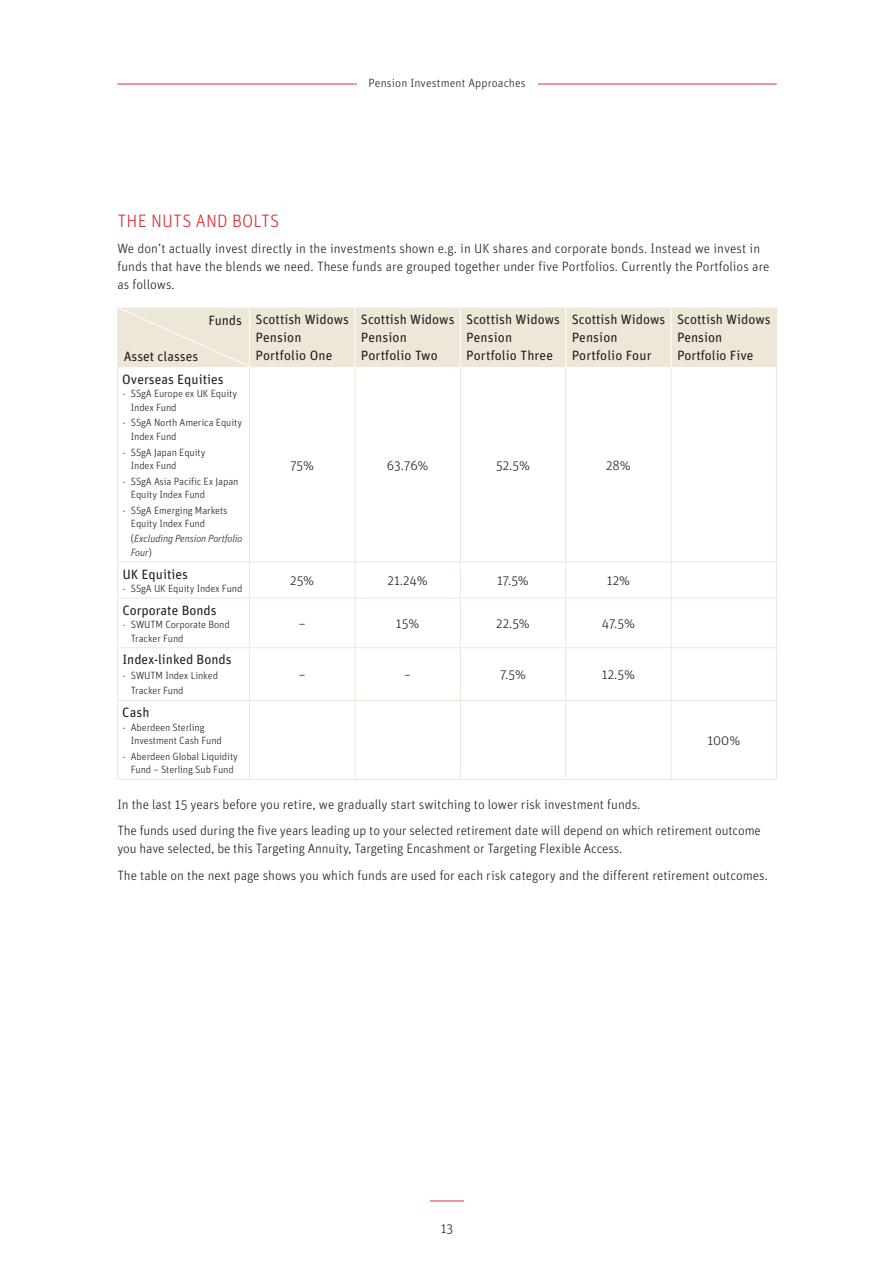
<style>
.page{position:relative;width:893px;height:1266px;background:#fff}
.page>*{position:absolute;margin:0;border:0;box-sizing:border-box;transform-origin:0 0}
.t1{font:300 18px "Unit Rounded Pro";letter-spacing:.01em;color:#d73039}
.t2{font:300 13.5px/26.5px "Unit Rounded Pro";color:#231f20}
.t3{font:13.5px/18px "Unit Rounded Pro";color:#231f20}
.t4{font:300 12px "Unit Rounded Pro";letter-spacing:.01em;color:#231f20}
.t5{font:300 10.5px/13.5px "Unit Rounded Pro";letter-spacing:-.01em;color:#231f20}
.t6{font:italic 300 10.5px/13.5px "Unit Pro";letter-spacing:-.01em;color:#231f20}
.s1{font-family:"Unit Rounded Pro";font-style:normal}
</style>
<div class="page">
<hr style="left:117px;top:84px;width:659px;height:1px;background:#d73039">
<div style="left:357px;top:78px;width:180px;height:13px;background:#fff"></div>
<hr style="left:430px;top:1201px;width:34px;height:1px;background:#d73039">
<hr style="left:776px;top:307px;width:1px;height:60px;background:#eee7d8">
<hr style="left:117px;top:367px;width:1px;height:194px;background:#eee7d8">
<hr style="left:249px;top:367px;width:1px;height:194px;background:#eee7d8">
<hr style="left:354px;top:367px;width:1px;height:194px;background:#eee7d8">
<hr style="left:460px;top:367px;width:1px;height:194px;background:#eee7d8">
<hr style="left:565px;top:367px;width:1px;height:194px;background:#eee7d8">
<hr style="left:670px;top:367px;width:1px;height:194px;background:#eee7d8">
<hr style="left:776px;top:367px;width:1px;height:194px;background:#eee7d8">
<hr style="left:117px;top:561px;width:132px;height:1px;background:#eee7d8">
<hr style="left:117px;top:562px;width:1px;height:36px;background:#eee7d8">
<hr style="left:249px;top:561px;width:106px;height:1px;background:#eee7d8">
<hr style="left:249px;top:562px;width:1px;height:36px;background:#eee7d8">
<hr style="left:355px;top:561px;width:105px;height:1px;background:#eee7d8">
<hr style="left:354px;top:562px;width:1px;height:36px;background:#eee7d8">
<hr style="left:460px;top:561px;width:106px;height:1px;background:#eee7d8">
<hr style="left:460px;top:562px;width:1px;height:36px;background:#eee7d8">
<hr style="left:566px;top:561px;width:105px;height:1px;background:#eee7d8">
<hr style="left:565px;top:562px;width:1px;height:36px;background:#eee7d8">
<hr style="left:671px;top:561px;width:106px;height:1px;background:#eee7d8">
<hr style="left:670px;top:562px;width:1px;height:36px;background:#eee7d8">
<hr style="left:776px;top:562px;width:1px;height:36px;background:#eee7d8">
<hr style="left:117px;top:598px;width:132px;height:1px;background:#eee7d8">
<hr style="left:117px;top:598px;width:1px;height:49px;background:#eee7d8">
<hr style="left:249px;top:598px;width:106px;height:1px;background:#eee7d8">
<hr style="left:249px;top:598px;width:1px;height:49px;background:#eee7d8">
<hr style="left:355px;top:598px;width:105px;height:1px;background:#eee7d8">
<hr style="left:354px;top:598px;width:1px;height:49px;background:#eee7d8">
<hr style="left:460px;top:598px;width:106px;height:1px;background:#eee7d8">
<hr style="left:460px;top:598px;width:1px;height:49px;background:#eee7d8">
<hr style="left:566px;top:598px;width:105px;height:1px;background:#eee7d8">
<hr style="left:565px;top:598px;width:1px;height:49px;background:#eee7d8">
<hr style="left:671px;top:598px;width:106px;height:1px;background:#eee7d8">
<hr style="left:670px;top:598px;width:1px;height:49px;background:#eee7d8">
<hr style="left:776px;top:598px;width:1px;height:49px;background:#eee7d8">
<hr style="left:117px;top:647px;width:132px;height:1px;background:#eee7d8">
<hr style="left:117px;top:648px;width:1px;height:52px;background:#eee7d8">
<hr style="left:249px;top:647px;width:106px;height:1px;background:#eee7d8">
<hr style="left:249px;top:648px;width:1px;height:52px;background:#eee7d8">
<hr style="left:355px;top:647px;width:105px;height:1px;background:#eee7d8">
<hr style="left:354px;top:648px;width:1px;height:52px;background:#eee7d8">
<hr style="left:460px;top:647px;width:106px;height:1px;background:#eee7d8">
<hr style="left:460px;top:648px;width:1px;height:52px;background:#eee7d8">
<hr style="left:566px;top:647px;width:105px;height:1px;background:#eee7d8">
<hr style="left:565px;top:648px;width:1px;height:52px;background:#eee7d8">
<hr style="left:671px;top:647px;width:106px;height:1px;background:#eee7d8">
<hr style="left:670px;top:648px;width:1px;height:52px;background:#eee7d8">
<hr style="left:776px;top:648px;width:1px;height:52px;background:#eee7d8">
<hr style="left:117px;top:700px;width:132px;height:1px;background:#eee7d8">
<hr style="left:117px;top:701px;width:1px;height:78px;background:#eee7d8">
<hr style="left:249px;top:700px;width:106px;height:1px;background:#eee7d8">
<hr style="left:249px;top:701px;width:1px;height:78px;background:#eee7d8">
<hr style="left:355px;top:700px;width:105px;height:1px;background:#eee7d8">
<hr style="left:354px;top:701px;width:1px;height:78px;background:#eee7d8">
<hr style="left:460px;top:700px;width:106px;height:1px;background:#eee7d8">
<hr style="left:460px;top:701px;width:1px;height:78px;background:#eee7d8">
<hr style="left:566px;top:700px;width:105px;height:1px;background:#eee7d8">
<hr style="left:565px;top:701px;width:1px;height:78px;background:#eee7d8">
<hr style="left:671px;top:700px;width:106px;height:1px;background:#eee7d8">
<hr style="left:670px;top:701px;width:1px;height:78px;background:#eee7d8">
<hr style="left:776px;top:701px;width:1px;height:78px;background:#eee7d8">
<hr style="left:117px;top:779px;width:132px;height:1px;background:#eee7d8">
<hr style="left:249px;top:779px;width:106px;height:1px;background:#eee7d8">
<hr style="left:355px;top:779px;width:105px;height:1px;background:#eee7d8">
<hr style="left:460px;top:779px;width:106px;height:1px;background:#eee7d8">
<hr style="left:566px;top:779px;width:105px;height:1px;background:#eee7d8">
<hr style="left:671px;top:779px;width:106px;height:1px;background:#eee7d8">
<div style="left:117px;top:307px;width:659px;height:60px;background:#eee7d8"></div>
<p class="t4" style="left:368px;top:75px;width:159px">Pension Investment Approaches</p>
<h1 class="t1" style="left:117px;top:209px;width:163px">THE NUTS AND BOLTS</h1>
<p class="t2" style="left:117px;top:239px;width:654px;line-height:18px">We don’t actually invest directly in the investments shown e.g. in UK shares and corporate bonds. Instead we invest in funds that have the blends we need. These funds are grouped together under five Portfolios. Currently the Portfolios are as follows.</p>
<p class="t3" style="left:124px;top:347px;width:76px">Asset classes</p>
<p class="t3" style="left:208px;top:310px;width:35px">Funds</p>
<p class="t3" style="left:122px;top:369px;width:103px">Overseas Equities</p>
<p class="t5" style="left:131px;top:387px;width:108px;text-indent:-9px">- SSgA Europe ex UK Equity<br>Index Fund</p>
<p class="t5" style="left:131px;top:416px;width:113px;text-indent:-9px">- SSgA North America Equity<br>Index Fund</p>
<p class="t5" style="left:131px;top:445px;width:76px;text-indent:-9px">- SSgA Japan Equity<br>Index Fund</p>
<p class="t5" style="left:131px;top:474px;width:109px;text-indent:-9px">- SSgA Asia Pacific Ex Japan<br>Equity Index Fund</p>
<p class="t5" style="left:131px;top:503px;width:98px;text-indent:-9px">- SSgA Emerging Markets<br>Equity Index Fund</p>
<p class="t6" style="left:131px;top:532px;width:113px"><span class="s1">(</span>Excluding Pension Portfolio<br>Four<span class="s1">)</span></p>
<p class="t3" style="left:122px;top:564px;width:67px">UK Equities</p>
<p class="t5" style="left:122px;top:581px;width:122px">- SSgA UK Equity Index Fund</p>
<p class="t3" style="left:255px;top:310px;width:95px">Scottish Widows<br>Pension<br>Portfolio One</p>
<p class="t3" style="left:361px;top:310px;width:95px">Scottish Widows<br>Pension<br>Portfolio Two</p>
<p class="t3" style="left:466px;top:310px;width:95px">Scottish Widows<br>Pension<br>Portfolio Three</p>
<p class="t3" style="left:571px;top:310px;width:95px">Scottish Widows<br>Pension<br>Portfolio Four</p>
<p class="t3" style="left:677px;top:310px;width:95px">Scottish Widows<br>Pension<br>Portfolio Five</p>
<p class="t2" style="left:290px;top:452px;width:25px">75%</p>
<p class="t2" style="left:387px;top:452px;width:43px">63.76%</p>
<p class="t2" style="left:496px;top:452px;width:35px">52.5%</p>
<p class="t2" style="left:606px;top:452px;width:26px">28%</p>
<p class="t2" style="left:290px;top:567px;width:25px">25%</p>
<p class="t2" style="left:387px;top:567px;width:42px">21.24%</p>
<p class="t2" style="left:497px;top:567px;width:33px">17.5%</p>
<p class="t2" style="left:607px;top:567px;width:25px">12%</p>
<p class="t3" style="left:122px;top:600px;width:96px">Corporate Bonds</p>
<p class="t5" style="left:131px;top:618px;width:100px;text-indent:-9px">- SWUTM Corporate Bond<br>Tracker Fund</p>
<p class="t2" style="left:299px;top:610px;width:8px">–</p>
<p class="t2" style="left:396px;top:610px;width:25px">15%</p>
<p class="t2" style="left:496px;top:610px;width:35px">22.5%</p>
<p class="t2" style="left:602px;top:610px;width:35px">47.5%</p>
<p class="t3" style="left:122px;top:650px;width:111px">Index-linked Bonds</p>
<p class="t5" style="left:131px;top:668px;width:89px;line-height:15px;text-indent:-9px">- SWUTM Index Linked<br>Tracker Fund</p>
<p class="t2" style="left:299px;top:661px;width:8px">–</p>
<p class="t2" style="left:404px;top:661px;width:8px">–</p>
<p class="t2" style="left:500px;top:661px;width:27px">7.5%</p>
<p class="t2" style="left:602px;top:661px;width:35px">12.5%</p>
<p class="t3" style="left:122px;top:703px;width:29px">Cash</p>
<p class="t5" style="left:131px;top:720px;width:93px;text-indent:-9px">- Aberdeen Sterling<br>Investment Cash Fund</p>
<p class="t5" style="left:122px;top:749px;width:117px;text-align:center">- Aberdeen Global Liquidity<br>Fund – Sterling Sub Fund</p>
<p class="t2" style="left:707px;top:727px;width:34px">100%</p>
<p class="t2" style="left:117px;top:790px;width:645px">In the last 15 years before you retire, we gradually start switching to lower risk investment funds.<br>The funds used during the five years leading up to your selected retirement date will depend on which retirement outcome</p>
<p class="t2" style="left:117px;top:835px;width:652px">you have selected, be this Targeting Annuity, Targeting Encashment or Targeting Flexible Access.<br>The table on the next page shows you which funds are used for each risk category and the different retirement outcomes.</p>
<p class="t2" style="left:441px;top:1215px;width:14px">13</p>
</div>
